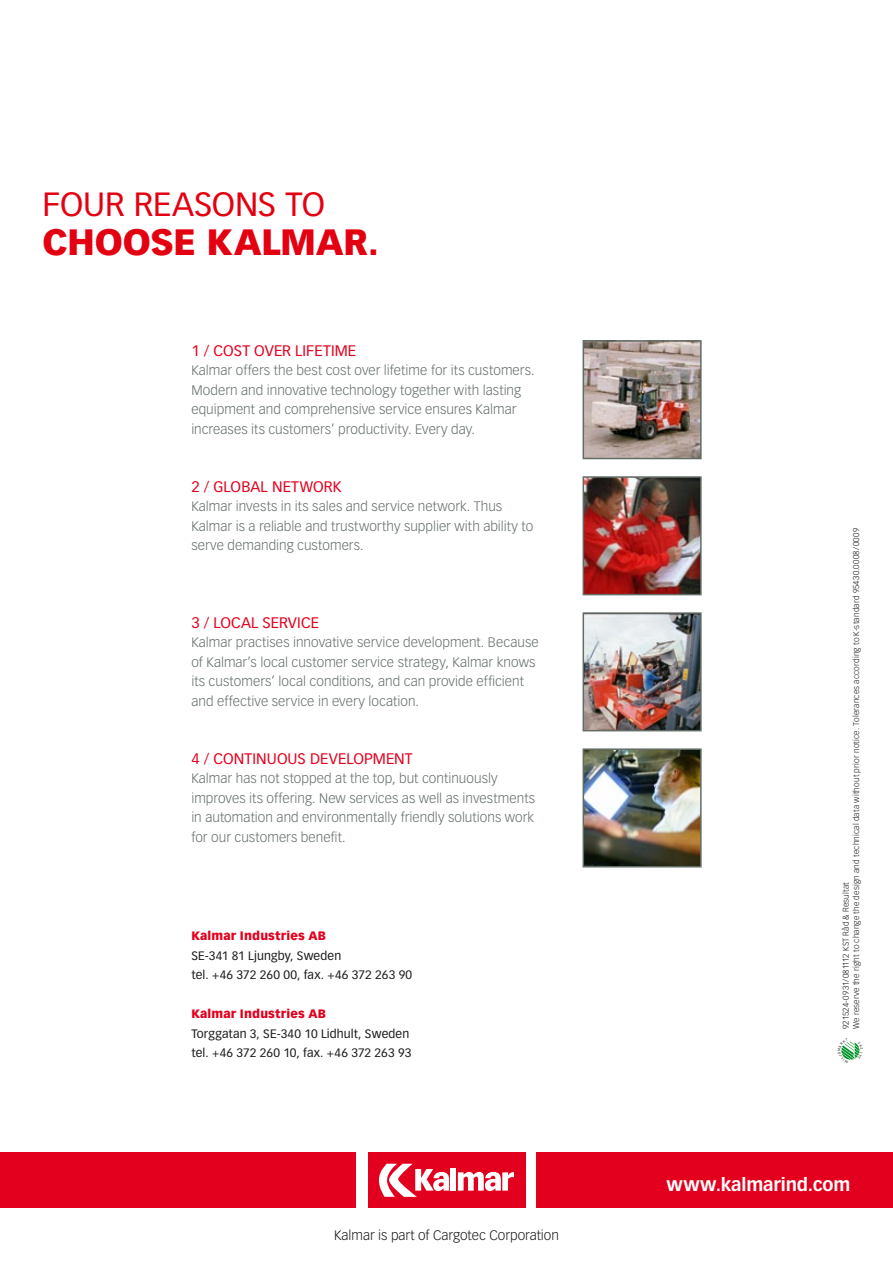
<style>
.page{position:relative;width:893px;height:1263px;background:#fff}
.page>*{position:absolute;margin:0;border:0;box-sizing:border-box;transform-origin:0 0}
.t1{font:900 36px "Vectora LH";letter-spacing:-.005em;color:#e30011}
.t2{font:33px "Vectora LH";letter-spacing:-.005em;color:#e30011}
.t3{font:700 18px "Vectora LH";color:#fff}
.t4{font:15px "Vectora LH";letter-spacing:.005em;color:#e3001e}
.t5{font:300 13.5px/19.5px "Vectora LH";letter-spacing:.005em;color:#626d66}
.t6{font:300 13.5px "Vectora LH";color:#1b1819}
.t7{font:12px/19.5px "Vectora LH";letter-spacing:.01em;color:#1b1819}
.t8{font:900 12px "Vectora LH";letter-spacing:.015em;color:#e3001e}
.t9{font:300 8.25px/10.5px "Vectora LH";letter-spacing:.02em;color:#1b1819}
</style>
<div class="page">
<div style="left:0;top:1152px;width:893px;height:56px;background:#e3001e"></div>
<div style="left:357px;top:1141px;width:179px;height:78px;background:#fff"></div>
<div style="left:368px;top:1152px;width:157px;height:56px;background:#e3001e"></div>
<svg style="left:379px;top:1164px;width:70px;height:33px"></svg>
<div style="left:451px;top:1168px;width:5px;height:22px;background:#fff"></div>
<svg style="left:458px;top:1172px;width:56px;height:19px"></svg>
<img style="left:586px;top:343px;width:113px;height:113px">
<div style="left:583px;top:340px;width:119px;height:119px;border:2px solid #626d66"></div>
<img style="left:586px;top:615px;width:113px;height:113px">
<div style="left:583px;top:612px;width:119px;height:119px;border:2px solid #626d66"></div>
<img style="left:586px;top:479px;width:113px;height:113px">
<div style="left:583px;top:476px;width:119px;height:119px;border:2px solid #626d66"></div>
<img style="left:586px;top:751px;width:113px;height:113px">
<div style="left:583px;top:748px;width:119px;height:119px;border:2px solid #626d66"></div>
<svg style="left:841px;top:1041px;width:19px;height:19px"></svg>
<h2 class="t2" style="left:43px;top:185px;width:284px">FOUR REASONS TO</h2>
<h1 class="t1" style="left:43px;top:220px;width:338px">CHOOSE KALMAR.</h1>
<p class="t4" style="left:191px;top:342px;width:166px">1 / COST OVER LIFETIME</p>
<p class="t5" style="left:191px;top:361px;width:345px">Kalmar offers the best cost over lifetime for its customers.<br>Modern and innovative technology together with lasting equipment and comprehensive service ensures Kalmar increases its customers’ productivity. Every day.</p>
<p class="t4" style="left:191px;top:478px;width:152px">2 / GLOBAL NETWORK</p>
<p class="t5" style="left:191px;top:497px;width:344px">Kalmar invests in its sales and service network. Thus<br>Kalmar is a reliable and trustworthy supplier with ability to serve demanding customers.</p>
<p class="t4" style="left:191px;top:614px;width:129px">3 / LOCAL SERVICE</p>
<p class="t5" style="left:191px;top:633px;width:349px">Kalmar practises innovative service development. Because of Kalmar’s local customer service strategy, Kalmar knows its customers’ local conditions, and can provide efficient and effective service in every location.</p>
<p class="t4" style="left:191px;top:750px;width:223px">4 / CONTINUOUS DEVELOPMENT</p>
<p class="t5" style="left:191px;top:769px;width:345px">Kalmar has not stopped at the top, but continuously improves its offering. New services as well as investments in automation and environmentally friendly solutions work for our customers benefit.</p>
<p class="t8" style="left:191px;top:928px;width:135px">Kalmar Industries AB</p>
<p class="t7" style="left:191px;top:946px;width:222px">SE-341 81 Ljungby, Sweden<br>tel. +46 372 260 00, fax. +46 372 263 90</p>
<p class="t8" style="left:191px;top:1006px;width:135px">Kalmar Industries AB</p>
<p class="t7" style="left:191px;top:1024px;width:222px">Torggatan 3, SE-340 10 Lidhult, Sweden tel. +46 372 260 10, fax. +46 372 263 93</p>
<p class="t6" style="left:334px;top:1227px;width:226px">Kalmar is part of Cargotec Corporation</p>
<p class="t9" style="left:841px;top:1029px;width:502px;rotate:-90deg">921524-0931/081112 KST Råd &amp; Resultat<br>We reserve the right to change the design and technical data without prior notice. Tolerances according to K-standard 95430.0008/0009</p>
<h3 class="t3" style="left:667px;top:1173px;width:185px">www.kalmarind.com</h3>
</div>
